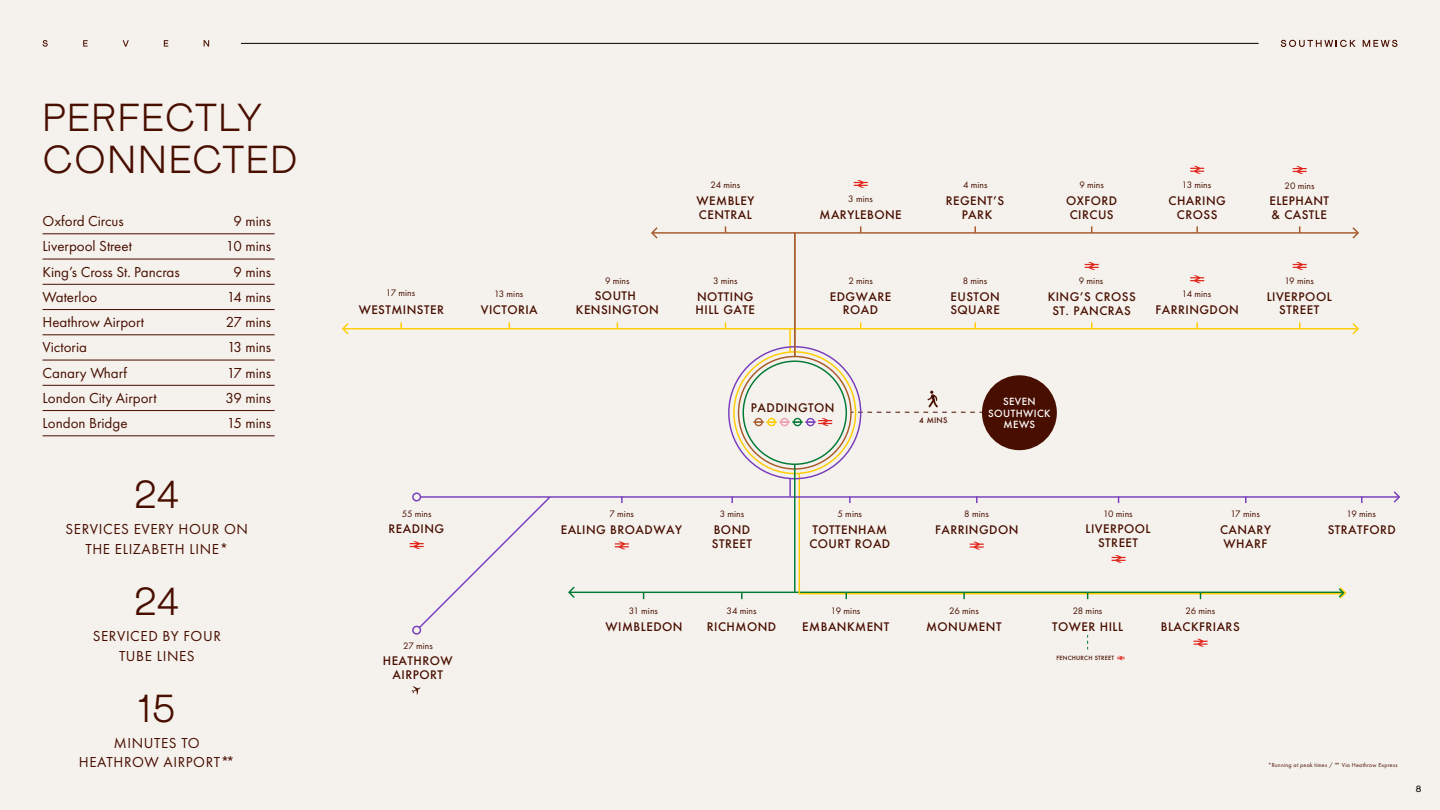
<style>
.page{position:relative;width:1440px;height:810px;background:#f5f1ec}
.page>*{position:absolute;margin:0;border:0;box-sizing:border-box;transform-origin:0 0}
.t1{font:300 39px/42px "Athletics";letter-spacing:.025em;color:#480e00}
.t2{font:15px "Futura PT";color:#480e00}
.t3{font:15px/19.5px "Futura PT";letter-spacing:.04em;color:#480e00;text-align:center}
.t4{font:500 11.48px/13.8px "Futura";letter-spacing:.04em;color:#480e00;text-align:center}
.t5{font:9.68px "Futura PT";letter-spacing:.005em;color:#480e00}
.t6{font:500 9.6px/11.6px "Futura";letter-spacing:.04em;color:#fff;text-align:center}
.t7{font:500 9px "Athletics";color:#000}
.t8{font:500 7.43px "Futura";color:#480e00}
.t9{font:6px "Futura PT";letter-spacing:.04em;color:#480e00}
.t10{font:500 5.62px "Futura";letter-spacing:.04em;color:#480e00}
</style>
<div class="page">
<svg style="left:43px;top:40px;width:5px;height:7px"></svg>
<svg style="left:83px;top:40px;width:5px;height:7px"></svg>
<svg style="left:123px;top:40px;width:6px;height:7px"></svg>
<svg style="left:164px;top:40px;width:4px;height:7px"></svg>
<svg style="left:204px;top:40px;width:5px;height:7px"></svg>
<svg style="left:1281px;top:40px;width:75px;height:7px"></svg>
<svg style="left:1363px;top:40px;width:34px;height:7px"></svg>
<hr style="left:241px;top:43px;width:1018px;height:1px;background:#000">
<hr style="left:43px;top:234px;width:232px;height:1px;background:#480e00">
<hr style="left:43px;top:259px;width:232px;height:1px;background:#480e00">
<hr style="left:43px;top:284px;width:232px;height:1px;background:#480e00">
<hr style="left:43px;top:309px;width:232px;height:1px;background:#480e00">
<hr style="left:43px;top:335px;width:232px;height:1px;background:#480e00">
<hr style="left:43px;top:360px;width:232px;height:1px;background:#480e00">
<hr style="left:43px;top:385px;width:232px;height:1px;background:#480e00">
<hr style="left:43px;top:410px;width:232px;height:1px;background:#480e00">
<hr style="left:43px;top:436px;width:232px;height:1px;background:#480e00">
<hr style="left:795px;top:592px;width:550px;height:1px;background:#007934">
<svg style="left:798px;top:472px;width:539px;height:123px"></svg>
<svg style="left:411px;top:686px;width:9px;height:9px"></svg>
<svg style="left:1112px;top:555px;width:14px;height:8px"></svg>
<svg style="left:1194px;top:639px;width:14px;height:8px"></svg>
<svg style="left:1117px;top:656px;width:8px;height:4px"></svg>
<svg style="left:854px;top:180px;width:14px;height:8px"></svg>
<svg style="left:1293px;top:166px;width:14px;height:8px"></svg>
<svg style="left:1190px;top:166px;width:14px;height:8px"></svg>
<svg style="left:1293px;top:262px;width:14px;height:8px"></svg>
<svg style="left:1190px;top:275px;width:14px;height:8px"></svg>
<svg style="left:970px;top:542px;width:14px;height:8px"></svg>
<div style="left:412px;top:492px;width:9px;height:9px;border:1px solid #773dbd;border-radius:50%"></div>
<div style="left:412px;top:626px;width:9px;height:9px;border:1px solid #773dbd;border-radius:50%"></div>
<svg style="left:410px;top:495px;width:140px;height:135px"></svg>
<svg style="left:400px;top:322px;width:2px;height:6px"></svg>
<hr style="left:789px;top:329px;width:2px;height:23px;background:#ffcd00">
<svg style="left:974px;top:322px;width:2px;height:6px"></svg>
<svg style="left:1196px;top:322px;width:2px;height:6px"></svg>
<svg style="left:1085px;top:262px;width:14px;height:8px"></svg>
<hr style="left:343px;top:328px;width:1013px;height:1px;background:#ffcd00">
<hr style="left:420px;top:496px;width:979px;height:2px;background:#773dbd">
<svg style="left:1392px;top:491px;width:9px;height:12px"></svg>
<svg style="left:1351px;top:323px;width:8px;height:12px"></svg>
<svg style="left:342px;top:323px;width:8px;height:12px"></svg>
<svg style="left:651px;top:227px;width:7px;height:12px"></svg>
<svg style="left:1352px;top:227px;width:7px;height:12px"></svg>
<svg style="left:1337px;top:587px;width:10px;height:12px"></svg>
<svg style="left:753px;top:418px;width:79px;height:8px"></svg>
<div style="left:982px;top:375px;width:75px;height:75px;background:#480e00;border-radius:50%"></div>
<svg style="left:851px;top:391px;width:131px;height:22px"></svg>
<svg style="left:974px;top:226px;width:2px;height:6px"></svg>
<svg style="left:1196px;top:226px;width:2px;height:6px"></svg>
<hr style="left:652px;top:232px;width:706px;height:2px;background:#a65a2a">
<svg style="left:567px;top:463px;width:229px;height:137px"></svg>
<hr style="left:794px;top:233px;width:1px;height:124px;background:#a65a2a">
<svg style="left:963px;top:592px;width:2px;height:7px"></svg>
<h1 class="t1" style="left:43px;top:97px;width:257px">PERFECTLY<br>CONNECTED</h1>
<h2 class="t2" style="left:43px;top:212px;width:83px">Oxford Circus</h2>
<h2 class="t2" style="left:234px;top:212px;width:39px">9 mins</h2>
<h2 class="t2" style="left:43px;top:238px;width:91px">Liverpool Street</h2>
<h2 class="t2" style="left:226px;top:238px;width:47px">10 mins</h2>
<h2 class="t2" style="left:43px;top:263px;width:139px">King’s Cross St. Pancras</h2>
<h2 class="t2" style="left:234px;top:263px;width:39px">9 mins</h2>
<h2 class="t2" style="left:43px;top:288px;width:56px">Waterloo</h2>
<h2 class="t2" style="left:227px;top:288px;width:46px">14 mins</h2>
<h2 class="t2" style="left:43px;top:313px;width:103px">Heathrow Airport</h2>
<h2 class="t2" style="left:226px;top:313px;width:47px">27 mins</h2>
<h2 class="t2" style="left:43px;top:339px;width:46px">Victoria</h2>
<h2 class="t2" style="left:227px;top:339px;width:46px">13 mins</h2>
<h2 class="t2" style="left:43px;top:364px;width:86px">Canary Wharf</h2>
<h2 class="t2" style="left:227px;top:364px;width:46px">17 mins</h2>
<h2 class="t2" style="left:43px;top:389px;width:116px">London City Airport</h2>
<h2 class="t2" style="left:225px;top:389px;width:47px">39 mins</h2>
<h2 class="t2" style="left:43px;top:414px;width:87px">London Bridge</h2>
<h2 class="t2" style="left:227px;top:414px;width:46px">15 mins</h2>
<h1 class="t1" style="left:134px;top:474px;width:46px">24</h1>
<h2 class="t3" style="left:66px;top:519px;width:184px">SERVICES EVERY HOUR ON<br>THE ELIZABETH LINE*</h2>
<h1 class="t1" style="left:134px;top:581px;width:46px">24</h1>
<h2 class="t3" style="left:93px;top:626px;width:130px">SERVICED BY FOUR<br>TUBE LINES</h2>
<h1 class="t1" style="left:138px;top:688px;width:39px">15</h1>
<h2 class="t3" style="left:79px;top:733px;width:157px">MINUTES TO<br>HEATHROW AIRPORT**</h2>
<p class="t5" style="left:605px;top:275px;width:26px">9 mins</p>
<p class="t5" style="left:710px;top:179px;width:31px">24 mins</p>
<p class="t5" style="left:963px;top:179px;width:26px">4 mins</p>
<p class="t5" style="left:1079px;top:179px;width:26px">9 mins</p>
<p class="t5" style="left:1182px;top:179px;width:31px">13 mins</p>
<p class="t5" style="left:1285px;top:180px;width:31px">20 mins</p>
<p class="t4" style="left:697px;top:194px;width:59px;text-align:left">WEMBLEY<br>CENTRAL</p>
<p class="t5" style="left:848px;top:193px;width:26px">3 mins</p>
<p class="t4" style="left:946px;top:194px;width:60px">REGENTʼS<br>PARK</p>
<p class="t4" style="left:820px;top:207px;width:84px">MARYLEBONE</p>
<p class="t4" style="left:1066px;top:194px;width:52px">OXFORD<br>CIRCUS</p>
<p class="t4" style="left:1169px;top:194px;width:59px">CHARING<br>CROSS</p>
<p class="t4" style="left:1269px;top:194px;width:61px;text-align:left">ELEPHANT &amp; CASTLE</p>
<p class="t5" style="left:713px;top:275px;width:26px">3 mins</p>
<p class="t5" style="left:848px;top:275px;width:26px">2 mins</p>
<p class="t5" style="left:963px;top:275px;width:26px">8 mins</p>
<p class="t5" style="left:1079px;top:275px;width:26px">9 mins</p>
<p class="t5" style="left:1284px;top:275px;width:31px">19 mins</p>
<p class="t5" style="left:386px;top:287px;width:31px">17 mins</p>
<p class="t4" style="left:1267px;top:289px;width:67px">LIVERPOOL<br>STREET</p>
<p class="t4" style="left:1048px;top:290px;width:90px">KINGʼS CROSS</p>
<p class="t5" style="left:1182px;top:288px;width:31px">14 mins</p>
<p class="t4" style="left:1052px;top:303px;width:80px">ST. PANCRAS</p>
<p class="t5" style="left:494px;top:288px;width:31px">13 mins</p>
<p class="t4" style="left:696px;top:289px;width:61px;text-align:left">NOTTING<br>HILL GATE</p>
<p class="t4" style="left:950px;top:289px;width:51px;text-align:left">EUSTON<br>SQUARE</p>
<p class="t4" style="left:576px;top:289px;width:84px">SOUTH<br>KENSINGTON</p>
<p class="t4" style="left:830px;top:289px;width:63px">EDGWARE<br>ROAD</p>
<p class="t4" style="left:359px;top:303px;width:87px">WESTMINSTER</p>
<p class="t4" style="left:481px;top:303px;width:59px">VICTORIA</p>
<p class="t4" style="left:1156px;top:303px;width:85px">FARRINGDON</p>
<p class="t5" style="left:402px;top:508px;width:31px">55 mins</p>
<p class="t4" style="left:389px;top:522px;width:57px">READING</p>
<p class="t5" style="left:403px;top:640px;width:31px">27 mins</p>
<p class="t4" style="left:383px;top:654px;width:71px">HEATHROW<br>AIRPORT</p>
<p class="t4" style="left:751px;top:401px;width:85px">PADDINGTON</p>
<p class="t6" style="left:988px;top:396px;width:64px">SEVEN<br>SOUTHWICK<br>MEWS</p>
<p class="t8" style="left:919px;top:415px;width:30px">4 MINS</p>
<p class="t5" style="left:610px;top:508px;width:26px">7 mins</p>
<p class="t4" style="left:561px;top:522px;width:123px">EALING BROADWAY</p>
<p class="t5" style="left:720px;top:508px;width:26px">3 mins</p>
<p class="t4" style="left:712px;top:522px;width:41px;text-align:left">BOND<br>STREET</p>
<p class="t5" style="left:838px;top:508px;width:26px">5 mins</p>
<p class="t4" style="left:809px;top:523px;width:82px;text-align:left">TOTTENHAM<br>COURT ROAD</p>
<p class="t5" style="left:964px;top:508px;width:26px">8 mins</p>
<p class="t4" style="left:935px;top:522px;width:85px">FARRINGDON</p>
<p class="t5" style="left:1103px;top:508px;width:31px">10 mins</p>
<p class="t4" style="left:1086px;top:522px;width:67px">LIVERPOOL<br>STREET</p>
<p class="t5" style="left:1231px;top:508px;width:31px">17 mins</p>
<p class="t4" style="left:1220px;top:522px;width:52px">CANARY<br>WHARF</p>
<p class="t5" style="left:1347px;top:508px;width:31px">19 mins</p>
<p class="t4" style="left:1328px;top:522px;width:70px">STRATFORD</p>
<p class="t5" style="left:629px;top:605px;width:31px">31 mins</p>
<p class="t5" style="left:727px;top:605px;width:31px">34 mins</p>
<p class="t5" style="left:831px;top:605px;width:31px">19 mins</p>
<p class="t5" style="left:949px;top:605px;width:31px">26 mins</p>
<p class="t5" style="left:1073px;top:605px;width:31px">28 mins</p>
<p class="t5" style="left:1186px;top:605px;width:31px">26 mins</p>
<p class="t4" style="left:606px;top:620px;width:78px">WIMBLEDON</p>
<p class="t4" style="left:707px;top:620px;width:71px">RICHMOND</p>
<p class="t4" style="left:802px;top:620px;width:88px">EMBANKMENT</p>
<p class="t4" style="left:926px;top:620px;width:77px">MONUMENT</p>
<p class="t4" style="left:1052px;top:619px;width:73px">TOWER HILL</p>
<p class="t10" style="left:1056px;top:654px;width:59px">FENCHURCH STREET</p>
<p class="t4" style="left:1161px;top:620px;width:80px">BLACKFRIARS</p>
<p class="t9" style="left:1268px;top:762px;width:131px">* Running at peak times / ** Via Heathrow Express</p>
<p class="t7" style="left:1416px;top:784px;width:7px">8</p>
</div>
